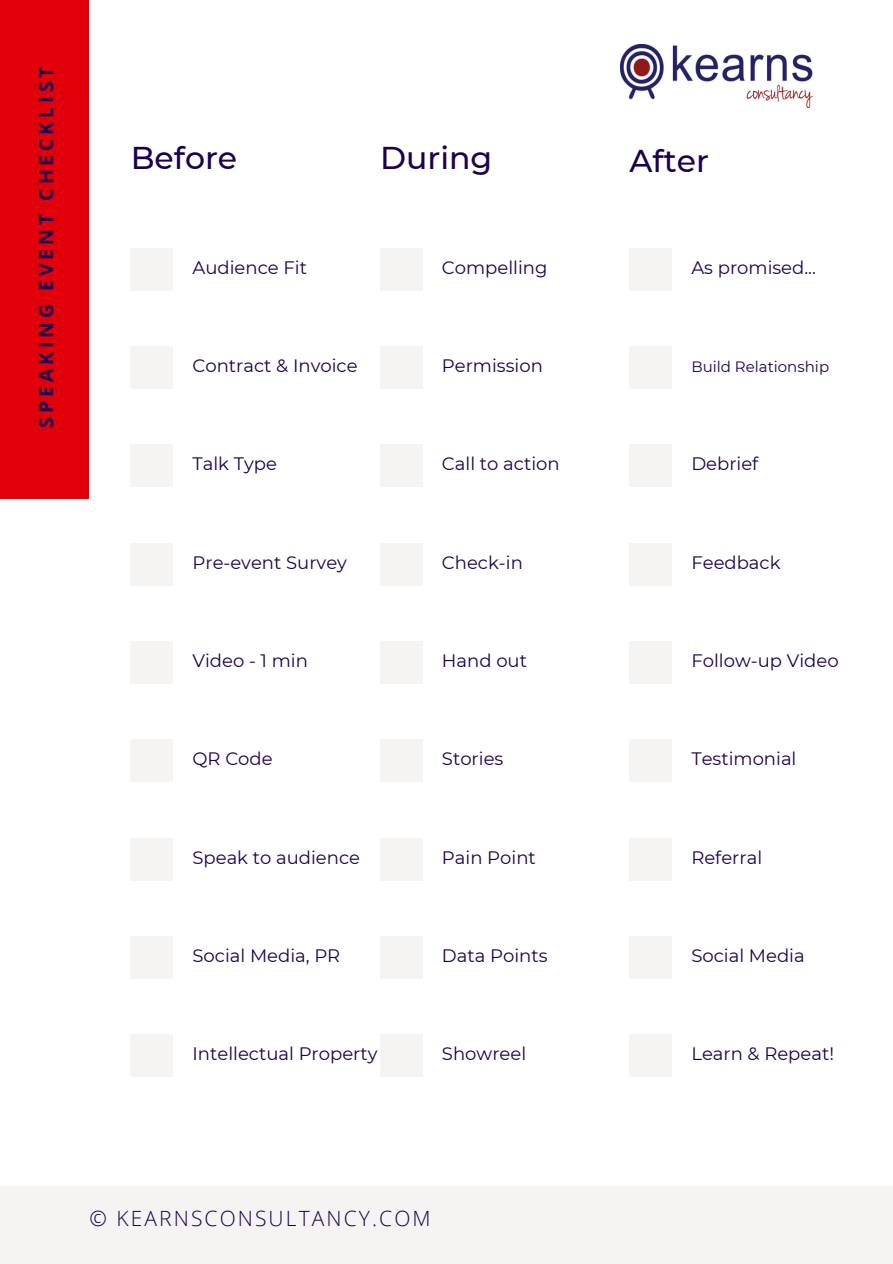
<style>
.page{position:relative;width:893px;height:1264px;background:#fff}
.page>*{position:absolute;margin:0;border:0;box-sizing:border-box;transform-origin:0 0}
.t1{font:500 31.5px "Montserrat";color:#1c004d}
.t2{font:300 21px "Open Sans";letter-spacing:.1em;color:#1c004d}
.t3{font:700 19.5px "Open Sans";letter-spacing:.2em;color:#1c004d}
.t4{font:18px "Montserrat";color:#1c004d}
.t5{font:15px "Montserrat";color:#1c004d}
</style>
<div class="page">
<div style="left:131px;top:248px;width:42px;height:42px;background:#f5f4f3"></div>
<div style="left:131px;top:346px;width:42px;height:42px;background:#f5f4f3"></div>
<div style="left:131px;top:444px;width:42px;height:43px;background:#f5f4f3"></div>
<div style="left:131px;top:543px;width:42px;height:42px;background:#f5f4f3"></div>
<div style="left:131px;top:641px;width:42px;height:42px;background:#f5f4f3"></div>
<div style="left:131px;top:739px;width:42px;height:43px;background:#f5f4f3"></div>
<div style="left:131px;top:837px;width:42px;height:43px;background:#f5f4f3"></div>
<div style="left:131px;top:936px;width:42px;height:42px;background:#f5f4f3"></div>
<div style="left:131px;top:1034px;width:42px;height:42px;background:#f5f4f3"></div>
<div style="left:380px;top:248px;width:42px;height:42px;background:#f5f4f3"></div>
<div style="left:380px;top:346px;width:42px;height:42px;background:#f5f4f3"></div>
<div style="left:380px;top:444px;width:42px;height:43px;background:#f5f4f3"></div>
<div style="left:380px;top:543px;width:42px;height:42px;background:#f5f4f3"></div>
<div style="left:380px;top:641px;width:42px;height:42px;background:#f5f4f3"></div>
<div style="left:380px;top:739px;width:42px;height:43px;background:#f5f4f3"></div>
<div style="left:380px;top:837px;width:42px;height:43px;background:#f5f4f3"></div>
<div style="left:380px;top:936px;width:42px;height:42px;background:#f5f4f3"></div>
<div style="left:380px;top:1034px;width:42px;height:42px;background:#f5f4f3"></div>
<div style="left:629px;top:248px;width:43px;height:42px;background:#f5f4f3"></div>
<div style="left:629px;top:346px;width:43px;height:42px;background:#f5f4f3"></div>
<div style="left:629px;top:444px;width:43px;height:43px;background:#f5f4f3"></div>
<div style="left:629px;top:543px;width:43px;height:42px;background:#f5f4f3"></div>
<div style="left:629px;top:641px;width:43px;height:42px;background:#f5f4f3"></div>
<div style="left:629px;top:739px;width:43px;height:43px;background:#f5f4f3"></div>
<div style="left:629px;top:837px;width:43px;height:43px;background:#f5f4f3"></div>
<div style="left:629px;top:936px;width:43px;height:42px;background:#f5f4f3"></div>
<div style="left:629px;top:1034px;width:43px;height:42px;background:#f5f4f3"></div>
<div style="left:0;top:0;width:89px;height:499px;background:#e1000a"></div>
<div style="left:0;top:1186px;width:892px;height:77px;background:#f5f4f3"></div>
<img style="left:620px;top:45px;width:192px;height:63px">
<p class="t3" style="left:32px;top:428px;width:363px;rotate:-90deg">SPEAKING EVENT CHECKLIST</p>
<p class="t1" style="left:131px;top:139px;width:108px">Before</p>
<p class="t1" style="left:380px;top:139px;width:114px">During</p>
<p class="t4" style="left:192px;top:256px;width:116px">Audience Fit</p>
<p class="t4" style="left:442px;top:256px;width:107px">Compelling</p>
<p class="t4" style="left:192px;top:354px;width:166px">Contract &amp; Invoice</p>
<p class="t4" style="left:442px;top:354px;width:102px">Permission</p>
<p class="t4" style="left:192px;top:453px;width:86px">Talk Type</p>
<p class="t4" style="left:442px;top:453px;width:119px">Call to action</p>
<p class="t4" style="left:192px;top:551px;width:156px">Pre-event Survey</p>
<p class="t4" style="left:442px;top:551px;width:82px">Check-in</p>
<p class="t4" style="left:192px;top:649px;width:117px">Video - 1 min</p>
<p class="t4" style="left:442px;top:649px;width:87px">Hand out</p>
<p class="t4" style="left:192px;top:747px;width:82px">QR Code</p>
<p class="t4" style="left:442px;top:747px;width:63px">Stories</p>
<p class="t4" style="left:192px;top:846px;width:169px">Speak to audience</p>
<p class="t4" style="left:442px;top:846px;width:95px">Pain Point</p>
<p class="t4" style="left:192px;top:944px;width:149px">Social Media, PR</p>
<p class="t4" style="left:442px;top:944px;width:107px">Data Points</p>
<p class="t4" style="left:192px;top:1042px;width:186px">Intellectual Property</p>
<p class="t4" style="left:442px;top:1042px;width:86px">Showreel</p>
<p class="t2" style="left:89px;top:1203px;width:343px">© KEARNSCONSULTANCY.COM</p>
<p class="t1" style="left:629px;top:142px;width:81px">After</p>
<p class="t4" style="left:691px;top:256px;width:126px">As promised...</p>
<p class="t5" style="left:691px;top:357px;width:139px">Build Relationship</p>
<p class="t4" style="left:691px;top:453px;width:68px">Debrief</p>
<p class="t4" style="left:691px;top:551px;width:91px">Feedback</p>
<p class="t4" style="left:691px;top:649px;width:149px">Follow-up Video</p>
<p class="t4" style="left:691px;top:747px;width:107px">Testimonial</p>
<p class="t4" style="left:691px;top:846px;width:72px">Referral</p>
<p class="t4" style="left:691px;top:944px;width:115px">Social Media</p>
<p class="t4" style="left:691px;top:1042px;width:144px">Learn &amp; Repeat!</p>
</div>
